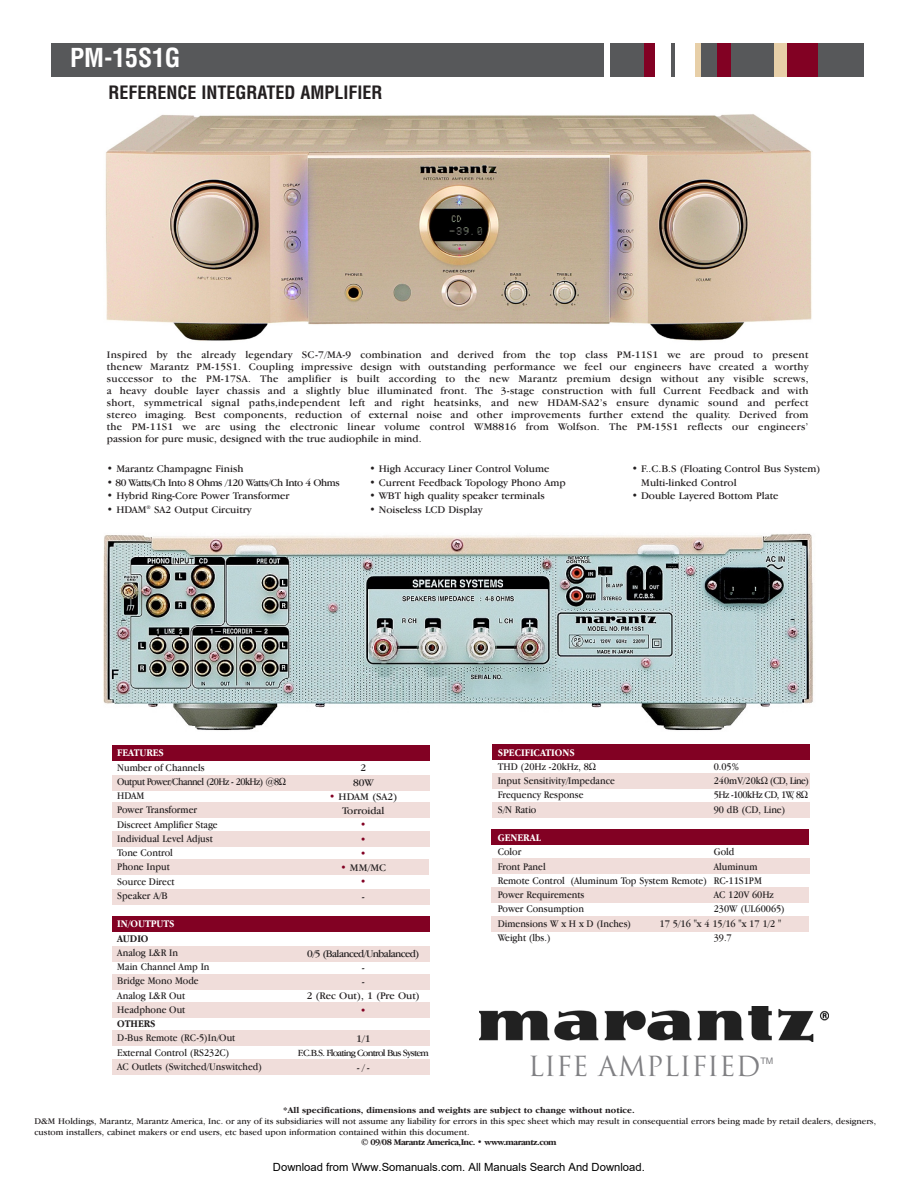
<style>
.page{position:relative;width:918px;height:1188px;background:#fff}
.page>*{position:absolute;margin:0;border:0;box-sizing:border-box;transform-origin:0 0}
.t1{font:27px "Trajan";color:#808083}
.t2{font:700 condensed 25.5px "Helvetica";color:#fff}
.t3{font:700 condensed 18px "Helvetica";color:#231f20}
.t4{font:11.25px "Arial";color:#000}
.t5{font:10.5px/12px "Garamond IT Cby BT";color:#231f20;text-align:center}
.t6{font:10.5px/14.2px "Garamond IT Cby BT";color:#231f20;scale:.9 1}
.t7{font:10.5px/14.2px "Garamond IT Cby BT";letter-spacing:-.055em;color:#231f20;text-align:center}
.t8{font:10.5px "Garamond IT Cby BT";letter-spacing:-.045em;color:#231f20}
.t9{font:700 10.5px "Garamond IT Cby BT";color:#fff;scale:.9 1}
.t10{font:10.5px "Garamond IT Cby BT";letter-spacing:-.055em;color:#231f20;scale:.9 1}
.t11{font:700 10.5px "Garamond IT Cby BT";color:#231f20;scale:.9 1}
.t12{font:10.5px/14.2px "Garamond IT Cby BT";color:#820123;text-align:justify}
.t13{font:9.75px "Garamond IT Cby BT";letter-spacing:-.08em;color:#231f20}
.t14{font:9px/10.8px "Garamond IT Cby BT";color:#231f20}
.t15{font:700 9px "Garamond IT Cby BT";color:#231f20}
.t16{font:700 9px "Garamond IT Cby BT";letter-spacing:-.06em;color:#231f20}
.t17{font:9px "Helvetica";color:#808083}
.s1{color:#820123}
</style>
<div class="page">
<div style="left:51px;top:44px;width:813px;height:33px;background:#57585a"></div>
<div style="left:604px;top:43px;width:5px;height:34px;background:#fff"></div>
<div style="left:644px;top:44px;width:13px;height:33px;background:#820123"></div>
<div style="left:656px;top:44px;width:15px;height:33px;background:#fff"></div>
<div style="left:675px;top:43px;width:22px;height:34px;background:#fff"></div>
<div style="left:695px;top:44px;width:6px;height:33px;background:#e7cfa8"></div>
<div style="left:717px;top:44px;width:13px;height:33px;background:#820123"></div>
<div style="left:774px;top:44px;width:13px;height:33px;background:#e7cfa8"></div>
<div style="left:787px;top:44px;width:30px;height:33px;background:#820123"></div>
<img style="left:480px;top:1006px;width:348px;height:35px">
<img style="left:105px;top:114px;width:707px;height:227px">
<img style="left:103px;top:533px;width:710px;height:198px">
<div style="left:112px;top:745px;width:318px;height:16px;background:#820123"></div>
<div style="left:113px;top:775px;width:317px;height:15px;background:#f0ddda"></div>
<div style="left:112px;top:802px;width:318px;height:16px;background:#f0ddda"></div>
<div style="left:112px;top:832px;width:318px;height:15px;background:#f0ddda"></div>
<div style="left:112px;top:859px;width:317px;height:16px;background:#f0ddda"></div>
<div style="left:112px;top:889px;width:318px;height:16px;background:#f0ddda"></div>
<div style="left:112px;top:917px;width:318px;height:15px;background:#820123"></div>
<div style="left:112px;top:946px;width:318px;height:15px;background:#f0ddda"></div>
<div style="left:112px;top:974px;width:318px;height:16px;background:#f0ddda"></div>
<div style="left:112px;top:1002px;width:318px;height:16px;background:#f0ddda"></div>
<div style="left:112px;top:1030px;width:318px;height:16px;background:#f0ddda"></div>
<div style="left:112px;top:1059px;width:318px;height:15px;background:#f0ddda"></div>
<div style="left:493px;top:745px;width:317px;height:15px;background:#820123"></div>
<div style="left:493px;top:773px;width:317px;height:15px;background:#f0ddda"></div>
<div style="left:493px;top:802px;width:317px;height:16px;background:#f0ddda"></div>
<div style="left:493px;top:859px;width:317px;height:15px;background:#f0ddda"></div>
<div style="left:492px;top:887px;width:317px;height:16px;background:#f0ddda"></div>
<div style="left:492px;top:916px;width:317px;height:16px;background:#f0ddda"></div>
<div style="left:492px;top:829px;width:317px;height:16px;background:#820123"></div>
<h2 class="t2" style="left:70px;top:48px;width:112px">PM-15S1G</h2>
<h3 class="t3" style="left:109px;top:85px;width:275px">REFERENCE INTEGRATED AMPLIFIER</h3>
<p class="t5" style="left:107px;top:349px;width:703px;text-align:justify">Inspired by the already legendary SC-7/MA-9 combination and derived from the top class PM-11S1 we are proud to present thenew Marantz PM-15S1. Coupling impressive design with outstanding performance we feel our engineers have created a worthy successor to the PM-17SA. The amplifier is built according to the new Marantz premium design without any visible screws, a heavy double layer chassis and a slightly blue illuminated front. The 3-stage construction with full Current Feedback and with short, symmetrical signal paths,independent left and right heatsinks, and new HDAM-SA2’s ensure dynamic sound and perfect stereo imaging. Best components, reduction of external noise and other improvements further extend the quality. Derived from the PM-11S1 we are using the electronic linear volume control WM8816 from Wolfson. The PM-15S1 reflects our engineers’ passion for pure music, designed with the true audiophile in mind.</p>
<p class="t5" style="left:107px;top:464px;width:138px">• Marantz Champagne Finish</p>
<p class="t8" style="left:107px;top:478px;width:234px">• 80 Watts/Ch Into 8 Ohms /120 Watts/Ch Into 4 Ohms</p>
<p class="t5" style="left:107px;top:491px;width:184px">• Hybrid Ring-Core Power Transformer</p>
<p class="t5" style="left:107px;top:504px;width:146px">• HDAM<sup>®</sup> SA2 Output Circuitry</p>
<p class="t5" style="left:369px;top:464px;width:182px">• High Accuracy Liner Control Volume</p>
<p class="t5" style="left:369px;top:477px;width:198px">• Current Feedback Topology Phono Amp</p>
<p class="t5" style="left:369px;top:491px;width:177px">• WBT high quality speaker terminals</p>
<p class="t5" style="left:369px;top:504px;width:115px">• Noiseless LCD Display</p>
<p class="t5" style="left:641px;top:463px;width:181px;line-height:13.5px;text-align:left;text-indent:-9px">• F..C.B.S (Floating Control Bus System)<br>Multi-linked Control</p>
<p class="t5" style="left:632px;top:491px;width:148px">• Double Layered Bottom Plate</p>
<p class="t9" style="left:117px;top:749px;width:53px">FEATURES</p>
<p class="t6" style="left:117px;top:761px;width:182px">Number of Channels<br>Output Power/Channel (20Hz - 20kHz) @8<br>HDAM<br>Power Transformer<br>Discreet Amplifier Stage<br>Individual Level Adjust<br>Tone Control<br>Phone Input<br>Source Direct<br>Speaker A/B</p>
<p class="t9" style="left:117px;top:920px;width:65px">IN/OUTPUTS</p>
<p class="t11" style="left:117px;top:934px;width:36px">AUDIO</p>
<p class="t6" style="left:117px;top:946px;width:104px">Analog L&amp;R In<br>Main Channel Amp In<br>Bridge Mono Mode<br>Analog L&amp;R Out<br>Headphone Out</p>
<p class="t11" style="left:117px;top:1020px;width:44px">OTHERS</p>
<p class="t6" style="left:117px;top:1032px;width:162px">D-Bus Remote (RC-5)In/Out<br>External Control (RS232C)<br>AC Outlets (Switched/Unswitched)</p>
<p class="t5" style="left:353px;top:762px;width:22px;line-height:14.2px">2<br>80W</p>
<p class="t5" style="left:329px;top:790px;width:70px;line-height:14.2px"><span class="s1">•</span> HDAM (SA2)<br>Torroidal</p>
<p class="t12" style="left:360px;top:819px;width:8px">• • •</p>
<p class="t5" style="left:341px;top:861px;width:47px;line-height:14.2px"><span class="s1">•</span> MM/MC <span class="s1">•</span></p>
<p class="t5" style="left:362px;top:891px;width:4px">-</p>
<p class="t7" style="left:307px;top:947px;width:115px">0/5 (Balanced/Unbalanced) -<br>-<br>2 (Rec Out), 1 (Pre Out)</p>
<p class="t12" style="left:360px;top:1004px;width:8px">•</p>
<p class="t5" style="left:356px;top:1034px;width:16px">1/1</p>
<p class="t13" style="left:298px;top:1049px;width:133px">F.C.B.S. Floating Control Bus System</p>
<p class="t5" style="left:357px;top:1062px;width:14px">- / -</p>
<p class="t9" style="left:498px;top:748px;width:87px">SPECIFICATIONS</p>
<p class="t6" style="left:498px;top:760px;width:103px">THD (20Hz -20kHz, 8</p>
<p class="t6" style="left:714px;top:760px;width:30px">0.05%</p>
<p class="t6" style="left:498px;top:774px;width:132px">Input Sensitivity/Impedance</p>
<p class="t6" style="left:714px;top:774px;width:108px">240mV/20k (CD, Line)</p>
<p class="t6" style="left:498px;top:789px;width:97px">Frequency Response</p>
<p class="t10" style="left:714px;top:791px;width:99px">5Hz -100kHz CD, 1W, 8</p>
<p class="t6" style="left:498px;top:803px;width:45px">S/N Ratio</p>
<p class="t6" style="left:714px;top:803px;width:81px">90 dB (CD, Line)</p>
<p class="t9" style="left:498px;top:834px;width:49px">GENERAL</p>
<p class="t6" style="left:498px;top:846px;width:28px">Color</p>
<p class="t6" style="left:714px;top:846px;width:25px">Gold</p>
<p class="t6" style="left:498px;top:860px;width:55px">Front Panel</p>
<p class="t6" style="left:498px;top:860px;width:295px;text-indent:216px">Aluminum<br>Remote Control (Aluminum Top System Remote) RC-11S1PM<br>Power Requirements</p>
<p class="t6" style="left:714px;top:888px;width:68px">AC 120V 60Hz</p>
<p class="t6" style="left:498px;top:903px;width:97px">Power Consumption</p>
<p class="t6" style="left:714px;top:903px;width:81px">230W (UL60065)</p>
<p class="t6" style="left:498px;top:917px;width:150px">Dimensions W x H x D (Inches)</p>
<p class="t6" style="left:660px;top:917px;width:137px">17 5/16 "x 4 15/16 "x 17 1/2 "</p>
<p class="t6" style="left:498px;top:931px;width:60px">Weight (lbs.)</p>
<p class="t6" style="left:714px;top:931px;width:22px">39.7</p>
<h1 class="t1" style="left:528px;top:1051px;width:234px">LIFE AMPLIFIED</h1>
<p class="t17" style="left:760px;top:1057px;width:14px">TM</p>
<p class="t15" style="left:283px;top:1107px;width:353px">*All specifications, dimensions and weights are subject to change without notice.</p>
<p class="t14" style="left:34px;top:1116px;width:843px">D&amp;M Holdings, Marantz, Marantz America, Inc. or any of its subsidiaries will not assume any liability for errors in this spec sheet which may result in consequential errors being made by retail dealers, designers, custom installers, cabinet makers or end users, etc based upon information contained within this document.</p>
<p class="t16" style="left:361px;top:1139px;width:197px">© 09/08 Marantz America,Inc. • www.marantz.com</p>
<p class="t4" style="left:273px;top:1160px;width:373px">Download from Www.Somanuals.com. All Manuals Search And Download.</p>
</div>
